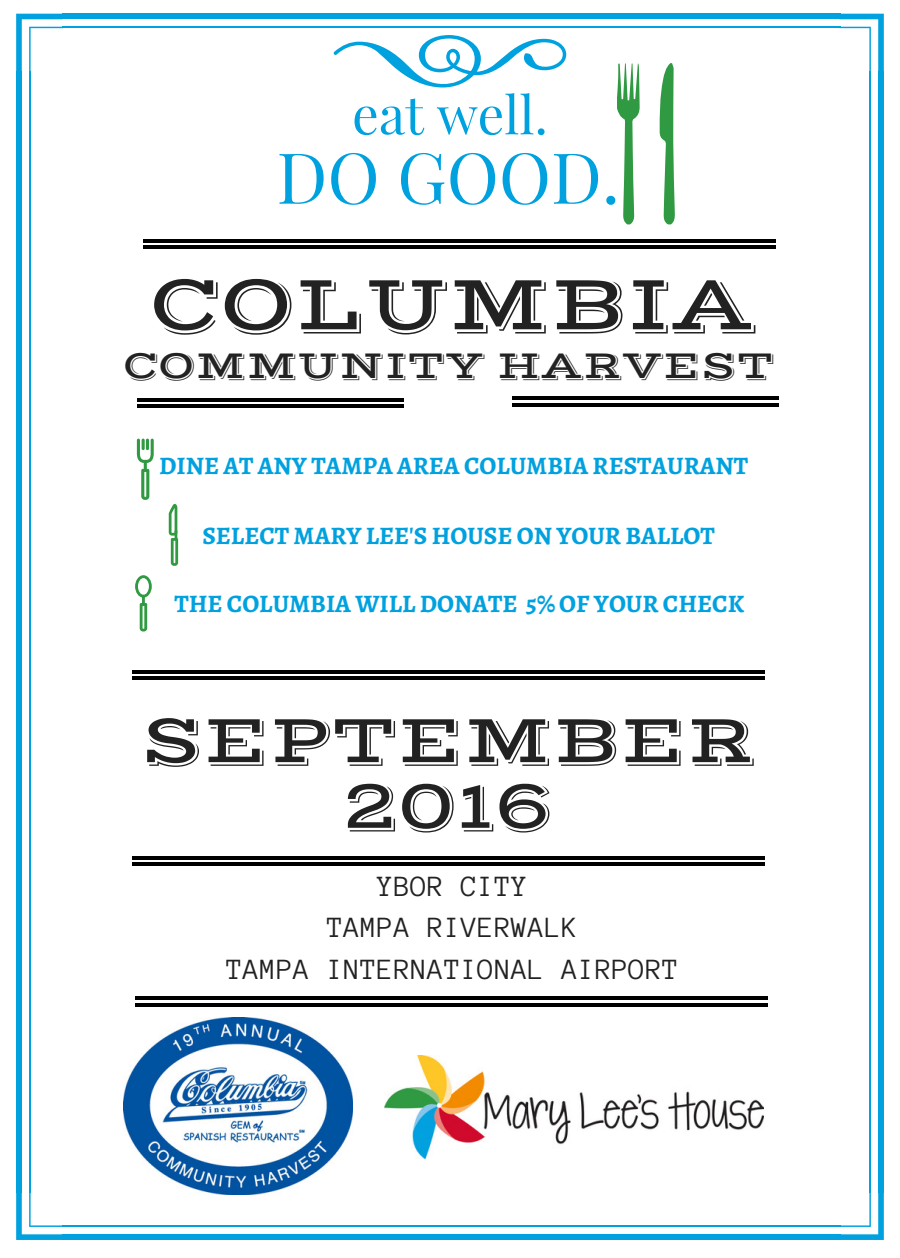
<style>
.page{position:relative;width:900px;height:1258px;background:#fff}
.page>*{position:absolute;margin:0;border:0;box-sizing:border-box;transform-origin:0 0}
.t1{font:80.5px "Vast Shadow";color:#222}
.t2{font:70.5px/65.5px "Vast Shadow";color:#222;text-align:center}
.t3{font:70.5px "Playfair Display SC";color:#00a1df}
.t4{font:52.75px "Playfair Display";color:#00a1df}
.t5{font:40.25px "Vast Shadow";color:#222}
.t6{font:30.25px/41.2px "Anonymous Pro";letter-spacing:-.445em;color:#222;text-align:center}
.t7{font:700 25.25px "Alegreya SC";color:#00a1df}
</style>
<div class="page">
<svg style="left:16px;top:14px;width:47px;height:57px"></svg>
<div style="left:16px;top:71px;width:6px;height:1121px;background:#00a1df"></div>
<hr style="left:29px;top:71px;width:2px;height:1121px;background:#00a1df">
<svg style="left:16px;top:1192px;width:47px;height:47px"></svg>
<div style="left:62px;top:1234px;width:778px;height:5px;background:#00a1df"></div>
<hr style="left:62px;top:1225px;width:778px;height:1px;background:#00a1df">
<svg style="left:839px;top:1192px;width:45px;height:47px"></svg>
<div style="left:878px;top:71px;width:6px;height:1121px;background:#00a1df"></div>
<hr style="left:869px;top:71px;width:2px;height:1121px;background:#00a1df">
<svg style="left:839px;top:14px;width:45px;height:57px"></svg>
<div style="left:62px;top:14px;width:778px;height:5px;background:#00a1df"></div>
<hr style="left:62px;top:27px;width:778px;height:1px;background:#00a1df">
<hr style="left:137px;top:398px;width:267px;height:4px;background:#000">
<hr style="left:137px;top:405px;width:267px;height:3px;background:#000">
<hr style="left:512px;top:397px;width:267px;height:3px;background:#000">
<hr style="left:512px;top:403px;width:267px;height:3px;background:#000">
<hr style="left:143px;top:239px;width:633px;height:3px;background:#000">
<hr style="left:143px;top:245px;width:633px;height:3px;background:#000">
<hr style="left:132px;top:856px;width:632px;height:3px;background:#000">
<hr style="left:132px;top:862px;width:632px;height:3px;background:#000">
<hr style="left:136px;top:997px;width:632px;height:3px;background:#000">
<hr style="left:136px;top:1003px;width:632px;height:3px;background:#000">
<hr style="left:132px;top:670px;width:632px;height:3px;background:#000">
<hr style="left:132px;top:677px;width:632px;height:3px;background:#000">
<svg style="left:334px;top:35px;width:232px;height:52px"></svg>
<svg style="left:617px;top:63px;width:23px;height:161px"></svg>
<svg style="left:660px;top:63px;width:15px;height:161px"></svg>
<svg style="left:137px;top:438px;width:17px;height:62px"></svg>
<svg style="left:169px;top:504px;width:9px;height:62px"></svg>
<svg style="left:135px;top:575px;width:17px;height:56px"></svg>
<img style="left:124px;top:1018px;width:228px;height:176px">
<img style="left:384px;top:1055px;width:379px;height:103px">
<h3 class="t4" style="left:352px;top:77px;width:197px">eat well.</h3>
<h2 class="t3" style="left:277px;top:127px;width:345px">DO GOOD.</h2>
<h1 class="t1" style="left:150px;top:255px;width:607px">COLUMBIA</h1>
<h3 class="t5" style="left:123px;top:341px;width:653px">COMMUNITY HARVEST</h3>
<p class="t7" style="left:159px;top:448px;width:591px">DINE AT ANY TAMPA AREA COLUMBIA RESTAURANT</p>
<p class="t7" style="left:202px;top:518px;width:514px">SELECT MARY LEE'S HOUSE ON YOUR BALLOT</p>
<p class="t7" style="left:174px;top:586px;width:571px">THE COLUMBIA WILL DONATE 5% OF YOUR CHECK</p>
<h2 class="t2" style="left:141px;top:709px;width:616px">SEPTEMBER<br>2016</h2>
<p class="t6" style="left:226px;top:866px;width:468px">YBOR CITY<br>TAMPA RIVERWALK<br>TAMPA INTERNATIONAL AIRPORT</p>
</div>
